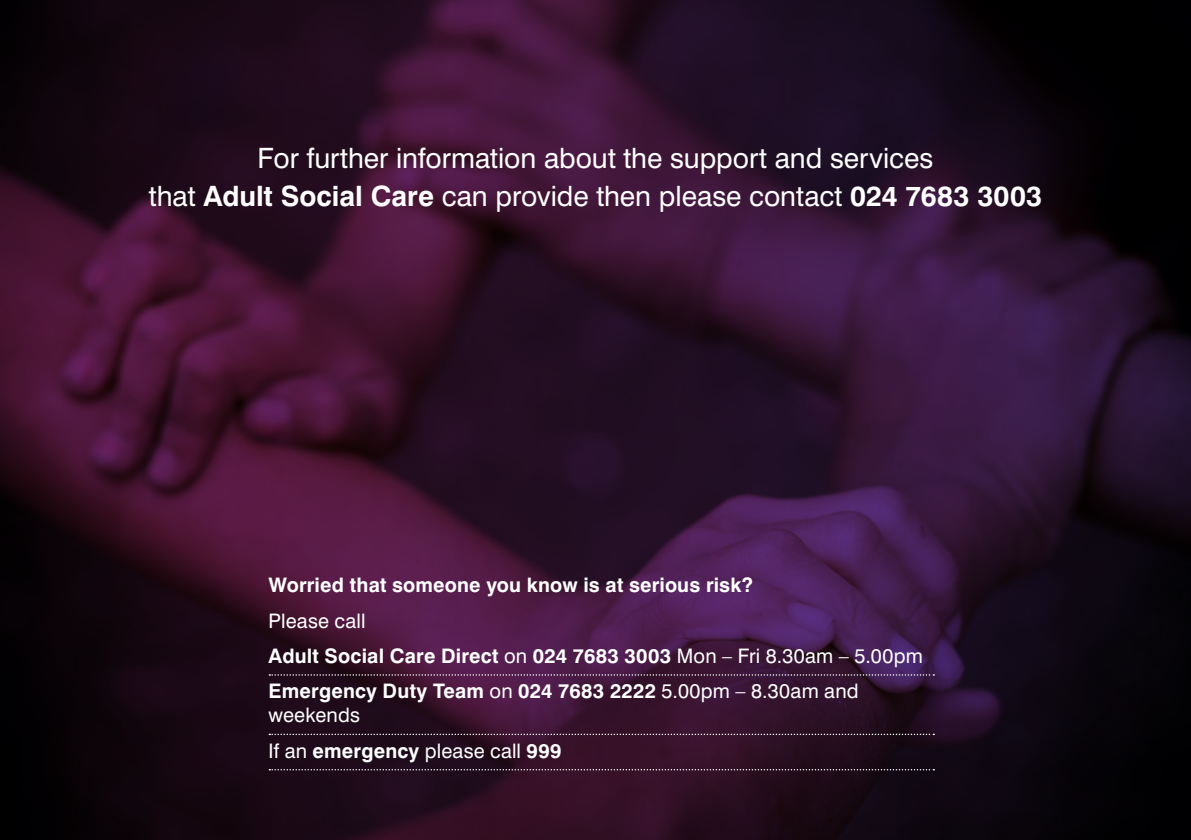
<style>
.page{position:relative;width:1191px;height:840px;background:#fff}
.page>*{position:absolute;margin:0;border:0;box-sizing:border-box;transform-origin:0 0}
.t1{font:28px/37.6px "Swiss 721 BT";color:#fff;text-align:center}
.t2{font:700 20px/35.4px "Swiss 721 BT";letter-spacing:.01em;color:#fff}
.t3{font:20px/35.4px "Swiss 721 BT";letter-spacing:.01em;color:#fff}
.s1{font-weight:700}
.s2{font-weight:400}
</style>
<div class="page">
<img style="left:0;top:0;width:1191px;height:839px">
<svg style="left:269px;top:674px;width:665px;height:1px"></svg>
<svg style="left:269px;top:733px;width:665px;height:1px"></svg>
<svg style="left:269px;top:768px;width:665px;height:2px"></svg>
<h1 class="t1" style="left:149px;top:139px;width:894px">For further information about the support and services<br>that <span class="s1">Adult Social Care</span> can provide then please contact <span class="s1">024 7683 3003</span></h1>
<p class="t2" style="left:269px;top:567px;width:486px">Worried that someone you know is at serious risk?</p>
<p class="t2" style="left:269px;top:602px;width:656px"><span class="s2">Please call<br></span>Adult Social Care Direct <span class="s2">on</span> 024 7683 3003 <span class="s2">Mon – Fri 8.30am – 5.00pm<br></span>Emergency Duty Team <span class="s2">on</span> 024 7683 2222 <span class="s2">5.00pm – 8.30am and</span></p>
<p class="t3" style="left:269px;top:697px;width:294px">weekends<br>If an <span class="s1">emergency</span> please call <span class="s1">999</span></p>
</div>
